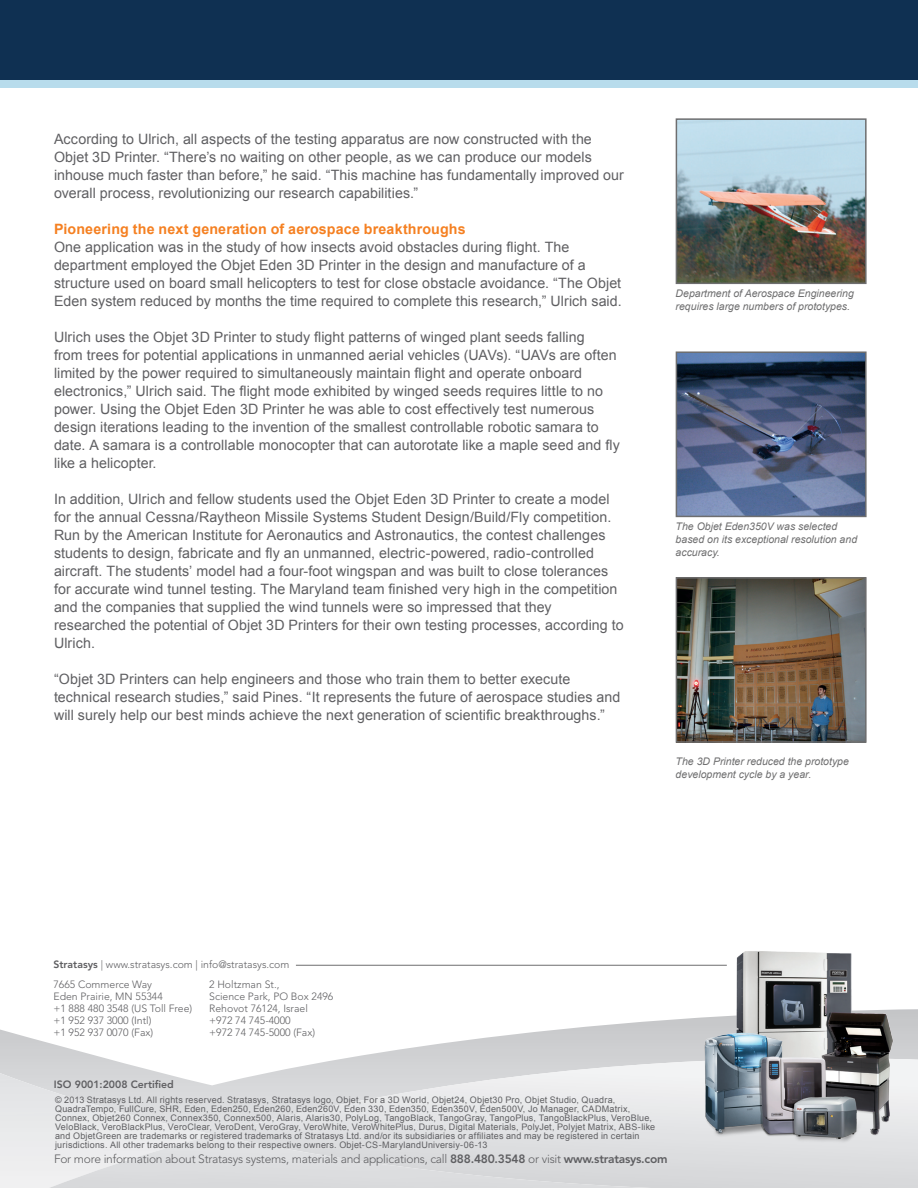
<style>
.page{position:relative;width:918px;height:1188px;background:#fff}
.page>*{position:absolute;margin:0;border:0;box-sizing:border-box;transform-origin:0 0}
.t1{font:14.25px/18px "Arial";letter-spacing:.005em;color:#5f5f62}
.t2{font:700 14.25px "Arial";letter-spacing:.01em;color:#f58021}
.t3{font:300 12px "Avenir LT Std";letter-spacing:-.02em;color:#5f5f62}
.t4{font:300 10.5px/12px "Avenir LT Std";color:#5f5f62}
.t5{font:italic 10.5px/12.6px "Arial";color:#6e6e6f}
.t6{font:800 10.5px "Avenir LT Std";color:#5f5f62}
.t7{font:9px/9px "Arial";letter-spacing:.025em;color:#5f5f62}
.s1{font-weight:800}
</style>
<div class="page">
<svg style="left:0;top:1009px;width:918px;height:58px"></svg>
<svg style="left:213px;top:1058px;width:705px;height:77px"></svg>
<img style="left:697px;top:951px;width:202px;height:196px">
<div style="left:0;top:72px;width:918px;height:16px;background:#b8dcec"></div>
<div style="left:0;top:0;width:918px;height:80px;background:#0f3052"></div>
<hr style="left:296px;top:965px;width:431px;height:1px;background:#6e6e6f">
<img style="left:679px;top:121px;width:185px;height:160px">
<div style="left:676px;top:118px;width:191px;height:166px;border:2px solid #6e6e6f"></div>
<img style="left:679px;top:354px;width:185px;height:160px">
<div style="left:676px;top:351px;width:191px;height:166px;border:2px solid #6e6e6f"></div>
<img style="left:679px;top:580px;width:185px;height:160px">
<div style="left:676px;top:577px;width:191px;height:166px;border:2px solid #6e6e6f"></div>
<p class="t1" style="left:54px;top:130px;width:571px">According to Ulrich, all aspects of the testing apparatus are now constructed with the Objet 3D Printer. “There’s no waiting on other people, as we can produce our models inhouse much faster than before,” he said. “This machine has fundamentally improved our overall process, revolutionizing our research capabilities.”</p>
<p class="t2" style="left:54px;top:219px;width:413px">Pioneering the next generation of aerospace breakthroughs</p>
<p class="t1" style="left:54px;top:238px;width:569px">One application was in the study of how insects avoid obstacles during flight. The department employed the Objet Eden 3D Printer in the design and manufacture of a structure used on board small helicopters to test for close obstacle avoidance. “The Objet Eden system reduced by months the time required to complete this research,” Ulrich said.</p>
<p class="t1" style="left:54px;top:328px;width:567px">Ulrich uses the Objet 3D Printer to study flight patterns of winged plant seeds falling<br>from trees for potential applications in unmanned aerial vehicles (UAVs). “UAVs are often limited by the power required to simultaneously maintain flight and operate onboard electronics,” Ulrich said. The flight mode exhibited by winged seeds requires little to no power. Using the Objet Eden 3D Printer he was able to cost effectively test numerous design iterations leading to the invention of the smallest controllable robotic samara to date. A samara is a controllable monocopter that can autorotate like a maple seed and fly like a helicopter.</p>
<p class="t1" style="left:54px;top:490px;width:571px">In addition, Ulrich and fellow students used the Objet Eden 3D Printer to create a model for the annual Cessna/Raytheon Missile Systems Student Design/Build/Fly competition.<br>Run by the American Institute for Aeronautics and Astronautics, the contest challenges students to design, fabricate and fly an unmanned, electric-powered, radio-controlled aircraft. The students’ model had a four-foot wingspan and was built to close tolerances for accurate wind tunnel testing. The Maryland team finished very high in the competition and the companies that supplied the wind tunnels were so impressed that they researched the potential of Objet 3D Printers for their own testing processes, according to Ulrich.</p>
<p class="t1" style="left:54px;top:670px;width:568px">“Objet 3D Printers can help engineers and those who train them to better execute technical research studies,” said Pines. “It represents the future of aerospace studies and will surely help our best minds achieve the next generation of scientific breakthroughs.”</p>
<p class="t5" style="left:676px;top:287px;width:180px">Department of Aerospace Engineering requires large numbers of prototypes.</p>
<p class="t5" style="left:676px;top:521px;width:183px">The Objet Eden350V was selected based on its exceptional resolution and accuracy.</p>
<p class="t5" style="left:676px;top:755px;width:175px">The 3D Printer reduced the prototype development cycle by a year.</p>
<p class="t4" style="left:53px;top:958px;width:237px"><span class="s1">Stratasys</span> | www.stratasys.com | info@stratasys.com</p>
<p class="t4" style="left:53px;top:978px;width:140px">7665 Commerce Way<br>Eden Prairie, MN 55344<br>+1 888 480 3548 (US Toll Free) +1 952 937 3000 (Intl)<br>+1 952 937 0070 (Fax)</p>
<p class="t4" style="left:209px;top:978px;width:126px">2 Holtzman St.,<br>Science Park, PO Box 2496<br>Rehovot 76124, Israel +972 74 745-4000<br>+972 74 745-5000 (Fax)</p>
<p class="t6" style="left:54px;top:1078px;width:121px">ISO 9001:2008 Certified</p>
<p class="t7" style="left:55px;top:1095px;width:602px">© 2013 Stratasys Ltd. All rights reserved. Stratasys, Stratasys logo, Objet, For a 3D World, Objet24, Objet30 Pro, Objet Studio, Quadra, QuadraTempo, FullCure, SHR, Eden, Eden250, Eden260, Eden260V, Eden 330, Eden350, Eden350V, Eden500V, Jo Manager, CADMatrix, Connex, Objet260 Connex, Connex350, Connex500, Alaris, Alaris30, PolyLog, TangoBlack, TangoGray, TangoPlus, TangoBlackPlus, VeroBlue, VeloBlack, VeroBlackPlus, VeroClear, VeroDent, VeroGray, VeroWhite, VeroWhitePlus, Durus, Digital Materials, PolyJet, Polyjet Matrix, ABS-like and ObjetGreen are trademarks or registered trademarks of Stratasys Ltd. and/or its subsidiaries or affiliates and may be registered in certain jurisdictions. All other trademarks belong to their respective owners. Objet-CS-MarylandUniversiy-06-13</p>
<p class="t3" style="left:54px;top:1152px;width:615px">For more information about Stratasys systems, materials and applications, call <span class="s1">888.480.3548</span> or visit <span class="s1">www.stratasys.com</span></p>
</div>
